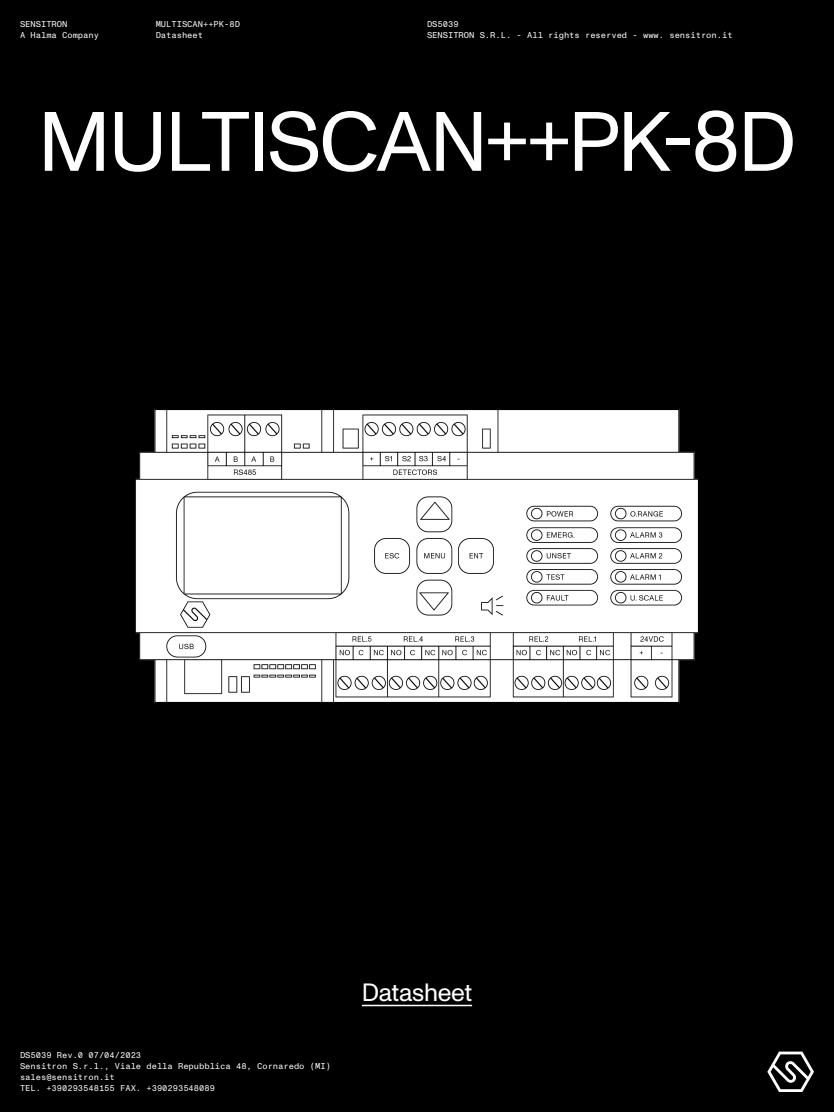
<style>
.page{position:relative;width:834px;height:1112px;background:#000}
.page>*{position:absolute;margin:0;border:0;box-sizing:border-box;transform-origin:0 0}
.t1{font:84px "Monument Grotesk";letter-spacing:-.025em;color:#fff}
.t2{font:25px "Monument Grotesk";letter-spacing:-.015em;color:#fff}
.t3{font:8.5px/11px "Monument Grotesk Mono";color:#fff}
</style>
<div class="page">
<hr style="left:362px;top:1005px;width:110px;height:1px;background:#fff">
<svg style="left:767px;top:1052px;width:47px;height:40px"></svg>
<img style="left:136px;top:409px;width:562px;height:294px">
<div style="left:257px;top:604px;width:69px;height:20px;background:#fff"></div>
<p class="t3" style="left:20px;top:18px;width:81px">SENSITRON<br>A Halma Company</p>
<p class="t3" style="left:156px;top:18px;width:86px">MULTISCAN++PK-8D<br>Datasheet</p>
<p class="t3" style="left:427px;top:18px;width:307px">DS5039<br>SENSITRON S.R.L. - All rights reserved - www. sensitron.it</p>
<h1 class="t1" style="left:38px;top:82px;width:760px">MULTISCAN++PK-8D</h1>
<p class="t3" style="left:20px;top:1049px;width:312px">DS5039 Rev.0 07/04/2023<br>Sensitron S.r.l., Viale della Repubblica 48, Cornaredo (MI) sales@sensitron.it<br>TEL. +390293548155 FAX. +390293548089</p>
<h2 class="t2" style="left:362px;top:975px;width:112px">Datasheet</h2>
</div>
